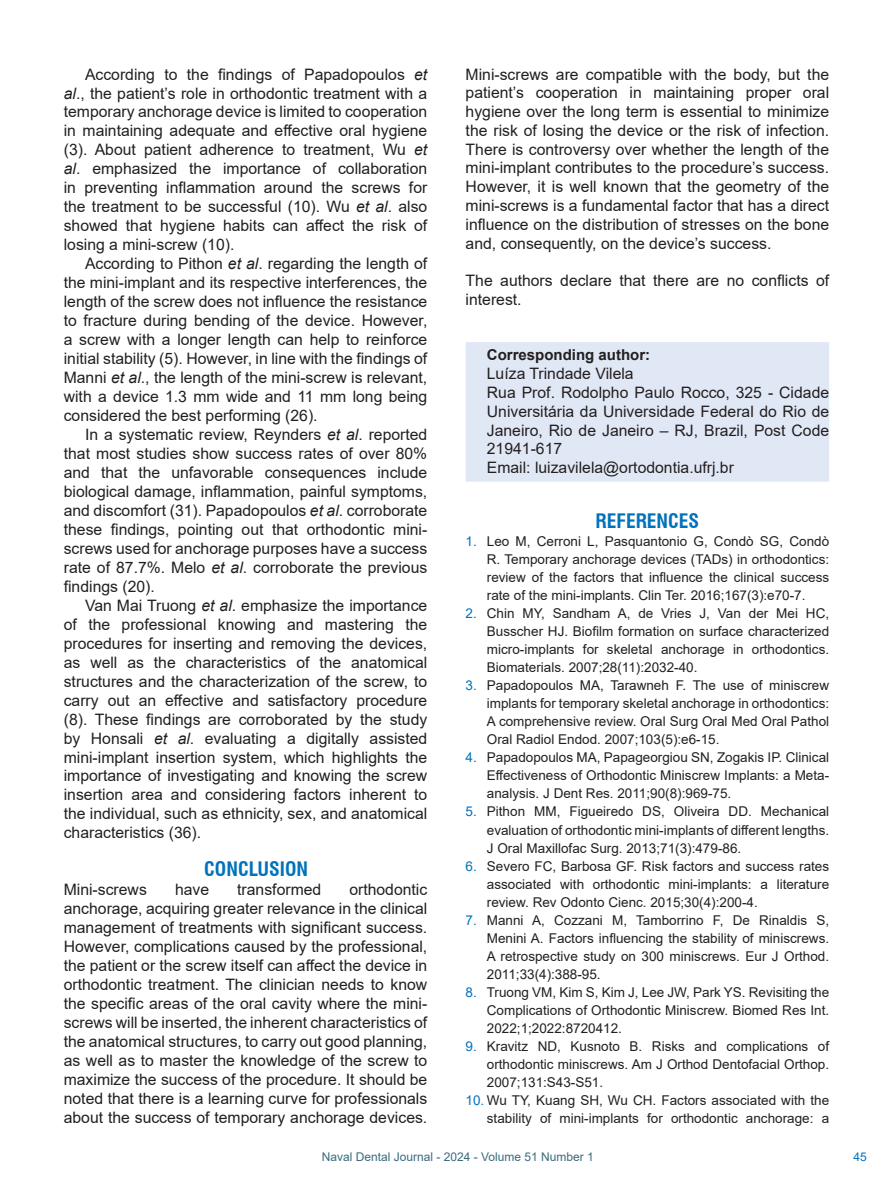
<style>
.page{position:relative;width:893px;height:1191px;background:#fff}
.page>*{position:absolute;margin:0;border:0;box-sizing:border-box;transform-origin:0 0}
.t1{font:700 condensed 19.5px "Swiss 721 BT";color:#0072bb}
.t2{font:15.75px/18.9px "Arial";color:#231f20;text-align:justify}
.t3{font:700 15px "Arial";color:#231f20}
.t4{font:13.5px/18px "Arial";color:#231f20;text-align:justify}
.t5{font:12px "Arial";color:#3b6b7e}
.t6{font:12px "Arial";color:#0072bb}
.s1{font-style:italic}
.s2{color:#0072bc}
</style>
<div class="page">
<div style="left:466px;top:342px;width:363px;height:140px;background:#e1e8f5"></div>
<p class="t2" style="left:64px;top:64px;width:365px;text-indent:21px">According to the findings of Papadopoulos <span class="s1">et al</span>., the patient’s role in orthodontic treatment with a temporary anchorage device is limited to cooperation in maintaining adequate and effective oral hygiene (3). About patient adherence to treatment, Wu <span class="s1">et al</span>. emphasized the importance of collaboration in preventing inflammation around the screws for the treatment to be successful (10). Wu <span class="s1">et al</span>. also showed that hygiene habits can affect the risk of losing a mini-screw (10).</p>
<p class="t2" style="left:64px;top:254px;width:365px;text-indent:21px">According to Pithon <span class="s1">et al</span>. regarding the length of the mini-implant and its respective interferences, the length of the screw does not influence the resistance to fracture during bending of the device. However, a screw with a longer length can help to reinforce initial stability (5). However, in line with the findings of Manni <span class="s1">et al</span>., the length of the mini-screw is relevant, with a device 1.3 mm wide and 11 mm long being considered the best performing (26).</p>
<p class="t2" style="left:64px;top:425px;width:365px;text-indent:21px">In a systematic review, Reynders <span class="s1">et al</span>. reported that most studies show success rates of over 80% and that the unfavorable consequences include biological damage, inflammation, painful symptoms, and discomfort (31). Papadopoulos <span class="s1">et al</span>. corroborate these findings, pointing out that orthodontic mini&shy;screws used for anchorage purposes have a success rate of 87.7%. Melo <span class="s1">et al</span>. corroborate the previous findings (20).</p>
<p class="t2" style="left:64px;top:595px;width:365px;text-indent:21px">Van Mai Truong <span class="s1">et al</span>. emphasize the importance of the professional knowing and mastering the procedures for inserting and removing the devices, as well as the characteristics of the anatomical structures and the characterization of the screw, to carry out an effective and satisfactory procedure (8). These findings are corroborated by the study by Honsali <span class="s1">et al</span>. evaluating a digitally assisted mini-implant insertion system, which highlights the importance of investigating and knowing the screw insertion area and considering factors inherent to the individual, such as ethnicity, sex, and anatomical characteristics (36).</p>
<p class="t1" style="left:204px;top:857px;width:105px">CONCLUSION</p>
<p class="t2" style="left:64px;top:880px;width:85px">Mini-screws</p>
<p class="t2" style="left:175px;top:880px;width:36px">have</p>
<p class="t2" style="left:237px;top:880px;width:86px">transformed</p>
<p class="t2" style="left:64px;top:880px;width:365px;text-indent:286px">orthodontic anchorage, acquiring greater relevance in the clinical management of treatments with significant success.<br>However, complications caused by the professional, the patient or the screw itself can affect the device in orthodontic treatment. The clinician needs to know the specific areas of the oral cavity where the mini&shy;screws will be inserted, the inherent characteristics of the anatomical structures, to carry out good planning, as well as to master the knowledge of the screw to maximize the success of the procedure. It should be noted that there is a learning curve for professionals about the success of temporary anchorage devices.</p>
<p class="t2" style="left:466px;top:64px;width:365px">Mini-screws are compatible with the body, but the patient’s cooperation in maintaining proper oral hygiene over the long term is essential to minimize the risk of losing the device or the risk of infection.<br>There is controversy over whether the length of the mini-implant contributes to the procedure’s success.<br>However, it is well known that the geometry of the mini-screws is a fundamental factor that has a direct influence on the distribution of stresses on the bone and, consequently, on the device’s success.</p>
<p class="t2" style="left:466px;top:271px;width:365px">The authors declare that there are no conflicts of interest.</p>
<p class="t3" style="left:487px;top:345px;width:165px">Corresponding author:</p>
<p class="t2" style="left:487px;top:364px;width:344px;text-align:left">Luíza Trindade Vilela<br>Rua Prof. Rodolpho Paulo Rocco, 325 - Cidade Universitária da Universidade Federal do Rio de Janeiro, Rio de Janeiro – RJ, Brazil, Post Code 21941-617<br>Email: luizavilela@ortodontia.ufrj.br</p>
<p class="t1" style="left:596px;top:509px;width:105px">REFERENCES</p>
<p class="t4" style="left:487px;top:532px;width:344px;text-indent:-21px"><span class="s2">1.</span> Leo M, Cerroni L, Pasquantonio G, Condò SG, Condò R. Temporary anchorage devices (TADs) in orthodontics: review of the factors that influence the clinical success rate of the mini-implants. Clin Ter. 2016;167(3):e70-7.</p>
<p class="t4" style="left:487px;top:604px;width:344px;text-indent:-21px"><span class="s2">2.</span> Chin MY, Sandham A, de Vries J, Van der Mei HC, Busscher HJ. Biofilm formation on surface characterized micro-implants for skeletal anchorage in orthodontics.<br>Biomaterials. 2007;28(11):2032-40.</p>
<p class="t4" style="left:487px;top:676px;width:344px;text-indent:-21px"><span class="s2">3.</span> Papadopoulos MA, Tarawneh F. The use of miniscrew implants for temporary skeletal anchorage in orthodontics:<br>A comprehensive review. Oral Surg Oral Med Oral Pathol Oral Radiol Endod. 2007;103(5):e6-15.</p>
<p class="t4" style="left:487px;top:748px;width:344px;text-indent:-21px"><span class="s2">4.</span> Papadopoulos MA, Papageorgiou SN, Zogakis IP. Clinical Effectiveness of Orthodontic Miniscrew Implants: a Meta&shy;analysis. J Dent Res. 2011;90(8):969-75.</p>
<p class="t4" style="left:487px;top:802px;width:344px;text-indent:-21px"><span class="s2">5.</span> Pithon MM, Figueiredo DS, Oliveira DD. Mechanical evaluation of orthodontic mini-implants of different lengths.<br>J Oral Maxillofac Surg. 2013;71(3):479-86.</p>
<p class="t4" style="left:487px;top:856px;width:344px;text-indent:-21px"><span class="s2">6.</span> Severo FC, Barbosa GF. Risk factors and success rates associated with orthodontic mini-implants: a literature review. Rev Odonto Cienc. 2015;30(4):200-4.</p>
<p class="t4" style="left:487px;top:910px;width:344px;text-indent:-21px"><span class="s2">7.</span> Manni A, Cozzani M, Tamborrino F, De Rinaldis S, Menini A. Factors influencing the stability of miniscrews.<br>A retrospective study on 300 miniscrews. Eur J Orthod.<br>2011;33(4):388-95.</p>
<p class="t4" style="left:487px;top:983px;width:344px;text-indent:-21px"><span class="s2">8.</span> Truong VM, Kim S, Kim J, Lee JW, Park YS. Revisiting the Complications of Orthodontic Miniscrew. Biomed Res Int.<br>2022;1;2022:8720412.</p>
<p class="t4" style="left:487px;top:1037px;width:344px;text-indent:-21px"><span class="s2">9.</span> Kravitz ND, Kusnoto B. Risks and complications of orthodontic miniscrews. Am J Orthod Dentofacial Orthop.<br>2007;131:S43-S51.</p>
<p class="t4" style="left:466px;top:1091px;width:365px;text-align:right"><span class="s2">10.</span> Wu TY, Kuang SH, Wu CH. Factors associated with the stability of mini-implants for orthodontic anchorage: a</p>
<p class="t5" style="left:322px;top:1148px;width:274px">Naval Dental Journal - 2024 - Volume 51 Number 1</p>
<p class="t6" style="left:853px;top:1148px;width:15px">45</p>
</div>
